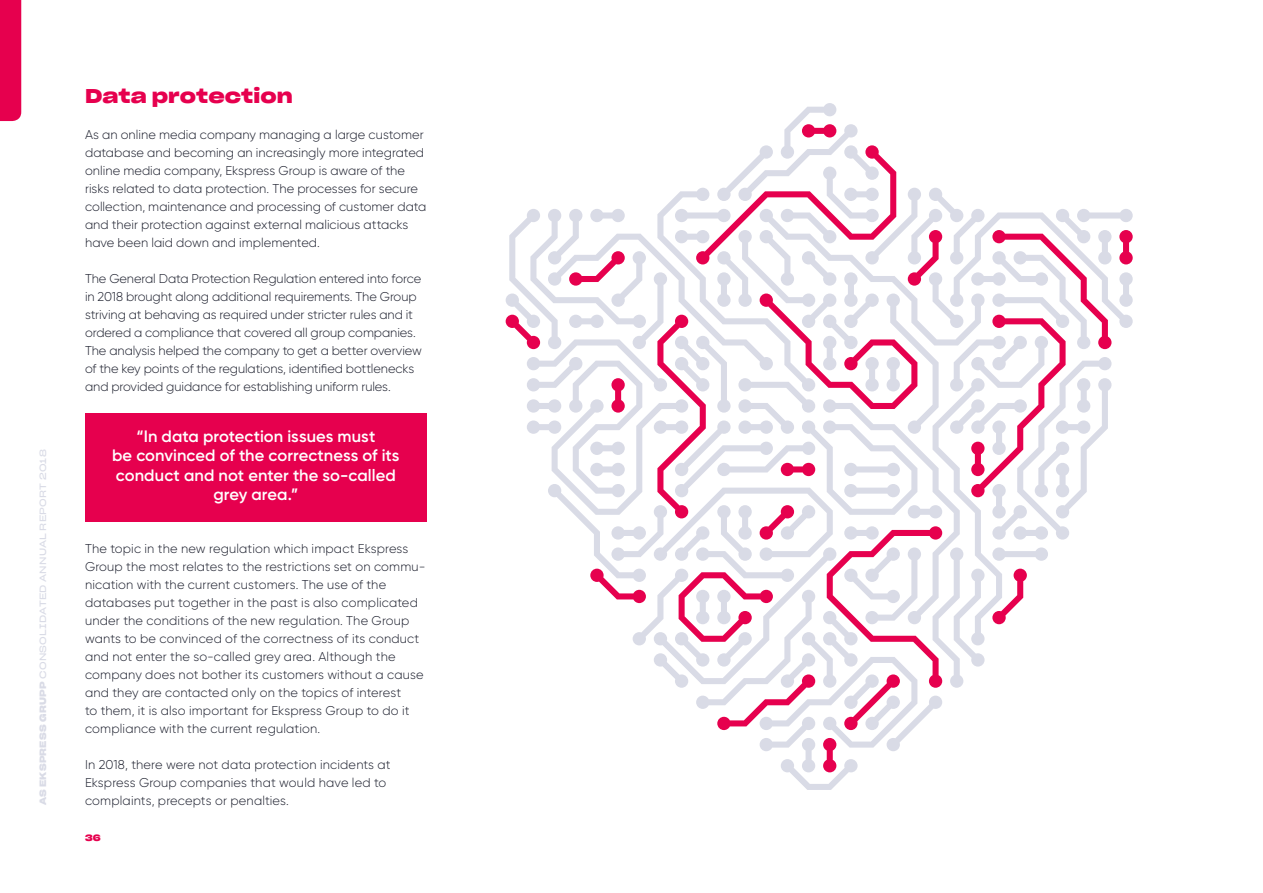
<style>
.page{position:relative;width:1263px;height:893px;background:#fff}
.page>*{position:absolute;margin:0;border:0;box-sizing:border-box;transform-origin:0 0}
.t1{font:19.5px "Sharp Grotesk Semi Bold 25";letter-spacing:.005em;color:#e6004e}
.t2{font:600 16.5px/19.5px "Gilroy";letter-spacing:.005em;color:#fff;text-align:center}
.t3{font:300 12.75px/18px "Gilroy";color:#1c1f2d}
.t4{font:9px "Sharp Grotesk Book 25";letter-spacing:.03em;color:#d9dbe6}
.t5{font:9px "Sharp Grotesk Semi Bold 25";color:#e6004e}
.s1{font-family:"Sharp Grotesk Semi Bold 25"}
</style>
<div class="page">
<svg style="left:506px;top:103px;width:627px;height:687px"></svg>
<div style="left:85px;top:413px;width:342px;height:108px;background:#e6004e"></div>
<div style="left:0;top:0;width:21px;height:121px;background:#e6004e"></div>
<p class="t4" style="left:35px;top:805px;width:357px;rotate:-90deg"><span class="s1">AS EKSPRESS GRUPP</span> CONSOLIDATED ANNUAL REPORT 2018</p>
<h1 class="t1" style="left:85px;top:79px;width:209px">Data protection</h1>
<p class="t3" style="left:85px;top:125px;width:343px">As an online media company managing a large customer database and becoming an increasingly more integrated online media company, Ekspress Group is aware of the risks related to data protection. The processes for secure collection, maintenance and processing of customer data and their protection against external malicious attacks have been laid down and implemented.</p>
<p class="t3" style="left:85px;top:269px;width:338px">The General Data Protection Regulation entered into force in 2018 brought along additional requirements. The Group striving at behaving as required under stricter rules and it ordered a compliance that covered all group companies.<br>The analysis helped the company to get a better overview of the key points of the regulations, identified bottlenecks and provided guidance for establishing uniform rules.</p>
<p class="t2" style="left:112px;top:426px;width:289px">“In data protection issues must<br>be convinced of the correctness of its conduct and not enter the so-called grey area.”</p>
<p class="t3" style="left:85px;top:539px;width:342px">The topic in the new regulation which impact Ekspress Group the most relates to the restrictions set on commu&shy;nication with the current customers. The use of the databases put together in the past is also complicated under the conditions of the new regulation. The Group wants to be convinced of the correctness of its conduct and not enter the so-called grey area. Although the company does not bother its customers without a cause and they are contacted only on the topics of interest<br>to them, it is also important for Ekspress Group to do it compliance with the current regulation.</p>
<p class="t3" style="left:85px;top:756px;width:307px">In 2018, there were not data protection incidents at<br>Ekspress Group companies that would have led to complaints, precepts or penalties.</p>
<p class="t5" style="left:85px;top:830px;width:17px">36</p>
</div>
